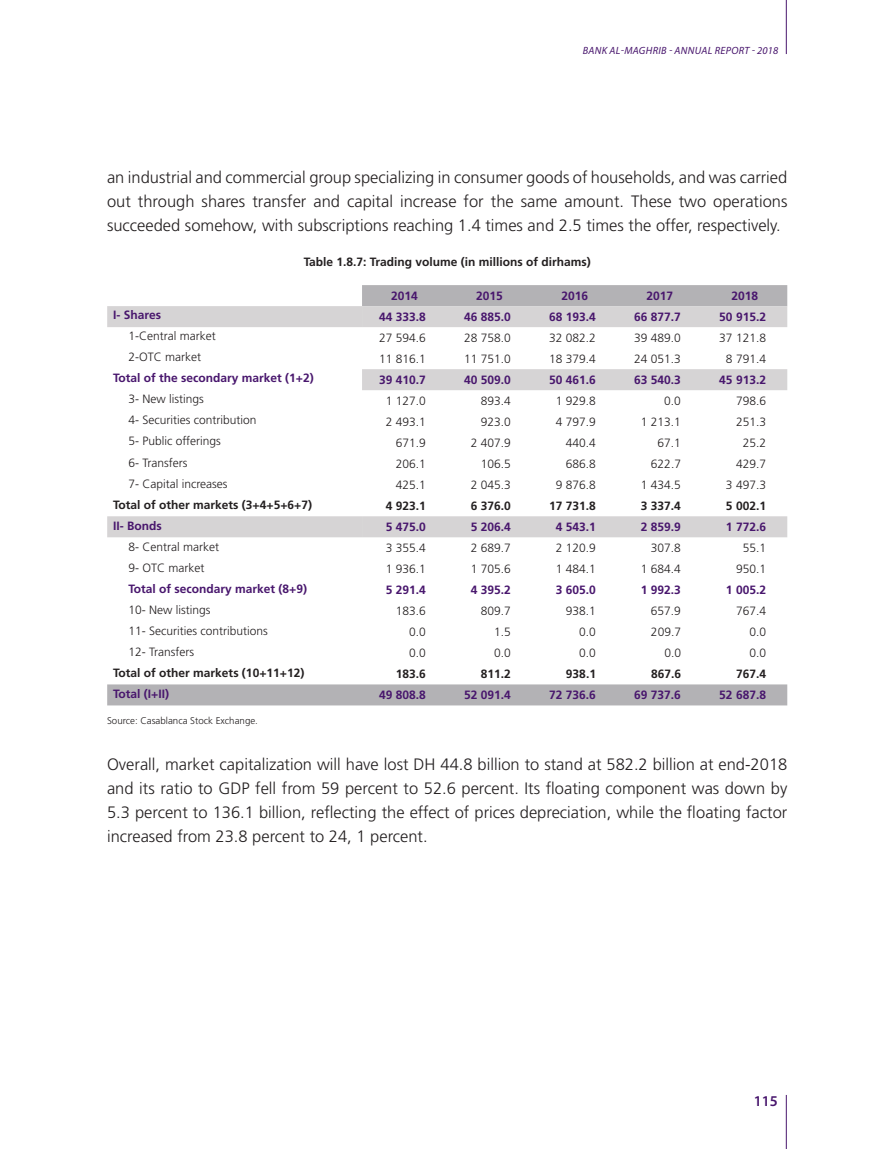
<style>
.page{position:relative;width:893px;height:1149px;background:#fff}
.page>*{position:absolute;margin:0;border:0;box-sizing:border-box;transform-origin:0 0}
.TEXTE_COURANT{font:300 16.5px/24px "Frutiger";color:#231f20;text-align:justify}
.NOTE_BAS_DE_PAGE{font:300 16.5px/24px "Frutiger";color:#231f20;text-align:justify}
.t1{font:600 15px "Myriad Pro";color:#48166d}
.TEXTE_TABLEAU{font:300 12px "Frutiger";color:#231f20}
.TEXTE_TABLEAU_MAUVE{font:700 12px "Frutiger";color:#48166d}
.TEXTE_TABLEAU-2{font:700 12px "Frutiger";color:#231f20}
.TITRE_TABLEAU{font:700 12px "Frutiger";color:#231f20}
.t2{font:italic 10.5px "Myriad Pro";letter-spacing:.03em;color:#48166d}
.SOURCE{font:300 9.75px "Frutiger";color:#231f20}
</style>
<div class="page">
<svg style="left:107px;top:285px;width:680px;height:420px"></svg>
<svg style="left:107px;top:306px;width:255px;height:231px"></svg>
<svg style="left:362px;top:306px;width:425px;height:231px"></svg>
<hr style="left:786px;top:0;width:1px;height:54px;background:#48166d">
<hr style="left:786px;top:1094px;width:1px;height:54px;background:#48166d">
<p class="t2" style="left:583px;top:44px;width:197px">BANK AL-MAGHRIB - ANNUAL REPORT - 2018</p>
<p class="NOTE_BAS_DE_PAGE" style="left:107px;top:165px;width:682px">an industrial and commercial group specializing in consumer goods of households, and was carried out through shares transfer and capital increase for the same amount. These two operations succeeded somehow, with subscriptions reaching 1.4 times and 2.5 times the offer, respectively.</p>
<p class="TITRE_TABLEAU" style="left:304px;top:255px;width:288px">Table 1.8.7: Trading volume (in millions of dirhams)</p>
<p class="TEXTE_TABLEAU_MAUVE" style="left:391px;top:289px;width:28px">2014</p>
<p class="TEXTE_TABLEAU_MAUVE" style="left:476px;top:289px;width:28px">2015</p>
<p class="TEXTE_TABLEAU_MAUVE" style="left:561px;top:289px;width:28px">2016</p>
<p class="TEXTE_TABLEAU_MAUVE" style="left:646px;top:289px;width:28px">2017</p>
<p class="TEXTE_TABLEAU_MAUVE" style="left:731px;top:289px;width:28px">2018</p>
<p class="TEXTE_TABLEAU_MAUVE" style="left:113px;top:308px;width:49px">I- Shares</p>
<p class="TEXTE_TABLEAU_MAUVE" style="left:379px;top:310px;width:48px">44 333.8</p>
<p class="TEXTE_TABLEAU_MAUVE" style="left:464px;top:310px;width:48px">46 885.0</p>
<p class="TEXTE_TABLEAU_MAUVE" style="left:549px;top:310px;width:48px">68 193.4</p>
<p class="TEXTE_TABLEAU_MAUVE" style="left:634px;top:310px;width:48px">66 877.7</p>
<p class="TEXTE_TABLEAU_MAUVE" style="left:719px;top:310px;width:48px">50 915.2</p>
<p class="TEXTE_TABLEAU" style="left:128px;top:329px;width:89px">1-Central market</p>
<p class="TEXTE_TABLEAU" style="left:379px;top:331px;width:48px">27 594.6</p>
<p class="TEXTE_TABLEAU" style="left:464px;top:331px;width:48px">28 758.0</p>
<p class="TEXTE_TABLEAU" style="left:549px;top:331px;width:48px">32 082.2</p>
<p class="TEXTE_TABLEAU" style="left:634px;top:331px;width:48px">39 489.0</p>
<p class="TEXTE_TABLEAU" style="left:719px;top:331px;width:48px">37 121.8</p>
<p class="TEXTE_TABLEAU" style="left:128px;top:350px;width:74px">2-OTC market</p>
<p class="TEXTE_TABLEAU" style="left:379px;top:352px;width:48px">11 816.1</p>
<p class="TEXTE_TABLEAU" style="left:464px;top:352px;width:48px">11 751.0</p>
<p class="TEXTE_TABLEAU" style="left:549px;top:352px;width:48px">18 379.4</p>
<p class="TEXTE_TABLEAU" style="left:634px;top:352px;width:48px">24 051.3</p>
<p class="TEXTE_TABLEAU" style="left:726px;top:352px;width:42px">8 791.4</p>
<p class="TEXTE_TABLEAU_MAUVE" style="left:113px;top:371px;width:202px">Total of the secondary market (1+2)</p>
<p class="TEXTE_TABLEAU_MAUVE" style="left:379px;top:373px;width:48px">39 410.7</p>
<p class="TEXTE_TABLEAU_MAUVE" style="left:464px;top:373px;width:48px">40 509.0</p>
<p class="TEXTE_TABLEAU_MAUVE" style="left:549px;top:373px;width:48px">50 461.6</p>
<p class="TEXTE_TABLEAU_MAUVE" style="left:634px;top:373px;width:48px">63 540.3</p>
<p class="TEXTE_TABLEAU_MAUVE" style="left:719px;top:373px;width:48px">45 913.2</p>
<p class="TEXTE_TABLEAU" style="left:128px;top:392px;width:77px">3- New listings</p>
<p class="TEXTE_TABLEAU" style="left:386px;top:394px;width:42px">1 127.0</p>
<p class="TEXTE_TABLEAU" style="left:481px;top:394px;width:32px">893.4</p>
<p class="TEXTE_TABLEAU" style="left:556px;top:394px;width:42px">1 929.8</p>
<p class="TEXTE_TABLEAU" style="left:664px;top:394px;width:18px">0.0</p>
<p class="TEXTE_TABLEAU" style="left:736px;top:394px;width:32px">798.6</p>
<p class="TEXTE_TABLEAU" style="left:128px;top:413px;width:130px">4- Securities contribution</p>
<p class="TEXTE_TABLEAU" style="left:386px;top:415px;width:42px">2 493.1</p>
<p class="TEXTE_TABLEAU" style="left:481px;top:415px;width:32px">923.0</p>
<p class="TEXTE_TABLEAU" style="left:556px;top:415px;width:42px">4 797.9</p>
<p class="TEXTE_TABLEAU" style="left:641px;top:415px;width:42px">1 213.1</p>
<p class="TEXTE_TABLEAU" style="left:736px;top:415px;width:32px">251.3</p>
<p class="TEXTE_TABLEAU" style="left:128px;top:434px;width:94px">5- Public offerings</p>
<p class="TEXTE_TABLEAU" style="left:396px;top:436px;width:32px">671.9</p>
<p class="TEXTE_TABLEAU" style="left:471px;top:436px;width:42px">2 407.9</p>
<p class="TEXTE_TABLEAU" style="left:566px;top:436px;width:32px">440.4</p>
<p class="TEXTE_TABLEAU" style="left:658px;top:436px;width:25px">67.1</p>
<p class="TEXTE_TABLEAU" style="left:743px;top:436px;width:25px">25.2</p>
<p class="TEXTE_TABLEAU" style="left:128px;top:455px;width:60px">6- Transfers</p>
<p class="TEXTE_TABLEAU" style="left:396px;top:457px;width:32px">206.1</p>
<p class="TEXTE_TABLEAU" style="left:481px;top:457px;width:32px">106.5</p>
<p class="TEXTE_TABLEAU" style="left:566px;top:457px;width:32px">686.8</p>
<p class="TEXTE_TABLEAU" style="left:651px;top:457px;width:32px">622.7</p>
<p class="TEXTE_TABLEAU" style="left:736px;top:457px;width:32px">429.7</p>
<p class="TEXTE_TABLEAU" style="left:128px;top:476px;width:101px">7- Capital increases</p>
<p class="TEXTE_TABLEAU" style="left:396px;top:478px;width:32px">425.1</p>
<p class="TEXTE_TABLEAU" style="left:471px;top:478px;width:42px">2 045.3</p>
<p class="TEXTE_TABLEAU" style="left:556px;top:478px;width:42px">9 876.8</p>
<p class="TEXTE_TABLEAU" style="left:641px;top:478px;width:42px">1 434.5</p>
<p class="TEXTE_TABLEAU" style="left:726px;top:478px;width:42px">3 497.3</p>
<p class="TEXTE_TABLEAU-2" style="left:113px;top:497px;width:200px">Total of other markets (3+4+5+6+7)</p>
<p class="TEXTE_TABLEAU-2" style="left:386px;top:499px;width:42px">4 923.1</p>
<p class="TEXTE_TABLEAU-2" style="left:471px;top:499px;width:42px">6 376.0</p>
<p class="TEXTE_TABLEAU-2" style="left:549px;top:499px;width:48px">17 731.8</p>
<p class="TEXTE_TABLEAU-2" style="left:641px;top:499px;width:42px">3 337.4</p>
<p class="TEXTE_TABLEAU-2" style="left:726px;top:499px;width:42px">5 002.1</p>
<p class="TEXTE_TABLEAU_MAUVE" style="left:113px;top:518px;width:50px">II- Bonds</p>
<p class="TEXTE_TABLEAU_MAUVE" style="left:386px;top:520px;width:42px">5 475.0</p>
<p class="TEXTE_TABLEAU_MAUVE" style="left:471px;top:520px;width:42px">5 206.4</p>
<p class="TEXTE_TABLEAU_MAUVE" style="left:556px;top:520px;width:42px">4 543.1</p>
<p class="TEXTE_TABLEAU_MAUVE" style="left:641px;top:520px;width:42px">2 859.9</p>
<p class="TEXTE_TABLEAU_MAUVE" style="left:726px;top:520px;width:42px">1 772.6</p>
<p class="TEXTE_TABLEAU" style="left:128px;top:539px;width:92px">8- Central market</p>
<p class="TEXTE_TABLEAU" style="left:386px;top:541px;width:42px">3 355.4</p>
<p class="TEXTE_TABLEAU" style="left:471px;top:541px;width:42px">2 689.7</p>
<p class="TEXTE_TABLEAU" style="left:556px;top:541px;width:42px">2 120.9</p>
<p class="TEXTE_TABLEAU" style="left:651px;top:541px;width:32px">307.8</p>
<p class="TEXTE_TABLEAU" style="left:743px;top:541px;width:25px">55.1</p>
<p class="TEXTE_TABLEAU" style="left:128px;top:560px;width:77px">9- OTC market</p>
<p class="TEXTE_TABLEAU" style="left:386px;top:562px;width:42px">1 936.1</p>
<p class="TEXTE_TABLEAU" style="left:471px;top:562px;width:42px">1 705.6</p>
<p class="TEXTE_TABLEAU" style="left:556px;top:562px;width:42px">1 484.1</p>
<p class="TEXTE_TABLEAU" style="left:641px;top:562px;width:42px">1 684.4</p>
<p class="TEXTE_TABLEAU" style="left:736px;top:562px;width:32px">950.1</p>
<p class="TEXTE_TABLEAU_MAUVE" style="left:128px;top:581px;width:180px">Total of secondary market (8+9)</p>
<p class="TEXTE_TABLEAU_MAUVE" style="left:386px;top:583px;width:42px">5 291.4</p>
<p class="TEXTE_TABLEAU_MAUVE" style="left:471px;top:583px;width:42px">4 395.2</p>
<p class="TEXTE_TABLEAU_MAUVE" style="left:556px;top:583px;width:42px">3 605.0</p>
<p class="TEXTE_TABLEAU_MAUVE" style="left:641px;top:583px;width:42px">1 992.3</p>
<p class="TEXTE_TABLEAU_MAUVE" style="left:726px;top:583px;width:42px">1 005.2</p>
<p class="TEXTE_TABLEAU" style="left:128px;top:602px;width:84px">10- New listings</p>
<p class="TEXTE_TABLEAU" style="left:396px;top:604px;width:32px">183.6</p>
<p class="TEXTE_TABLEAU" style="left:481px;top:604px;width:32px">809.7</p>
<p class="TEXTE_TABLEAU" style="left:566px;top:604px;width:32px">938.1</p>
<p class="TEXTE_TABLEAU" style="left:651px;top:604px;width:32px">657.9</p>
<p class="TEXTE_TABLEAU" style="left:736px;top:604px;width:32px">767.4</p>
<p class="TEXTE_TABLEAU" style="left:128px;top:623px;width:141px">11- Securities contributions</p>
<p class="TEXTE_TABLEAU" style="left:409px;top:625px;width:18px">0.0</p>
<p class="TEXTE_TABLEAU" style="left:494px;top:625px;width:18px">1.5</p>
<p class="TEXTE_TABLEAU" style="left:579px;top:625px;width:18px">0.0</p>
<p class="TEXTE_TABLEAU" style="left:651px;top:625px;width:32px">209.7</p>
<p class="TEXTE_TABLEAU" style="left:749px;top:625px;width:18px">0.0</p>
<p class="TEXTE_TABLEAU" style="left:129px;top:644px;width:67px">12- Transfers</p>
<p class="TEXTE_TABLEAU" style="left:409px;top:646px;width:18px">0.0</p>
<p class="TEXTE_TABLEAU" style="left:494px;top:646px;width:18px">0.0</p>
<p class="TEXTE_TABLEAU" style="left:579px;top:646px;width:18px">0.0</p>
<p class="TEXTE_TABLEAU" style="left:664px;top:646px;width:18px">0.0</p>
<p class="TEXTE_TABLEAU" style="left:749px;top:646px;width:18px">0.0</p>
<p class="TEXTE_TABLEAU-2" style="left:113px;top:665px;width:193px">Total of other markets (10+11+12)</p>
<p class="TEXTE_TABLEAU-2" style="left:396px;top:667px;width:32px">183.6</p>
<p class="TEXTE_TABLEAU-2" style="left:481px;top:667px;width:32px">811.2</p>
<p class="TEXTE_TABLEAU-2" style="left:566px;top:667px;width:32px">938.1</p>
<p class="TEXTE_TABLEAU-2" style="left:651px;top:667px;width:32px">867.6</p>
<p class="TEXTE_TABLEAU-2" style="left:736px;top:667px;width:32px">767.4</p>
<p class="TEXTE_TABLEAU_MAUVE" style="left:113px;top:686px;width:57px">Total (I+II)</p>
<p class="TEXTE_TABLEAU_MAUVE" style="left:379px;top:688px;width:48px">49 808.8</p>
<p class="TEXTE_TABLEAU_MAUVE" style="left:464px;top:688px;width:48px">52 091.4</p>
<p class="TEXTE_TABLEAU_MAUVE" style="left:549px;top:688px;width:48px">72 736.6</p>
<p class="TEXTE_TABLEAU_MAUVE" style="left:634px;top:688px;width:48px">69 737.6</p>
<p class="TEXTE_TABLEAU_MAUVE" style="left:719px;top:688px;width:48px">52 687.8</p>
<p class="SOURCE" style="left:107px;top:715px;width:152px">Source: Casablanca Stock Exchange.</p>
<p class="TEXTE_COURANT" style="left:107px;top:751px;width:682px">Overall, market capitalization will have lost DH 44.8 billion to stand at 582.2 billion at end-2018 and its ratio to GDP fell from 59 percent to 52.6 percent. Its floating component was down by 5.3 percent to 136.1 billion, reflecting the effect of prices depreciation, while the floating factor increased from 23.8 percent to 24, 1 percent.</p>
<p class="t1" style="left:754px;top:1091px;width:26px">115</p>
</div>
